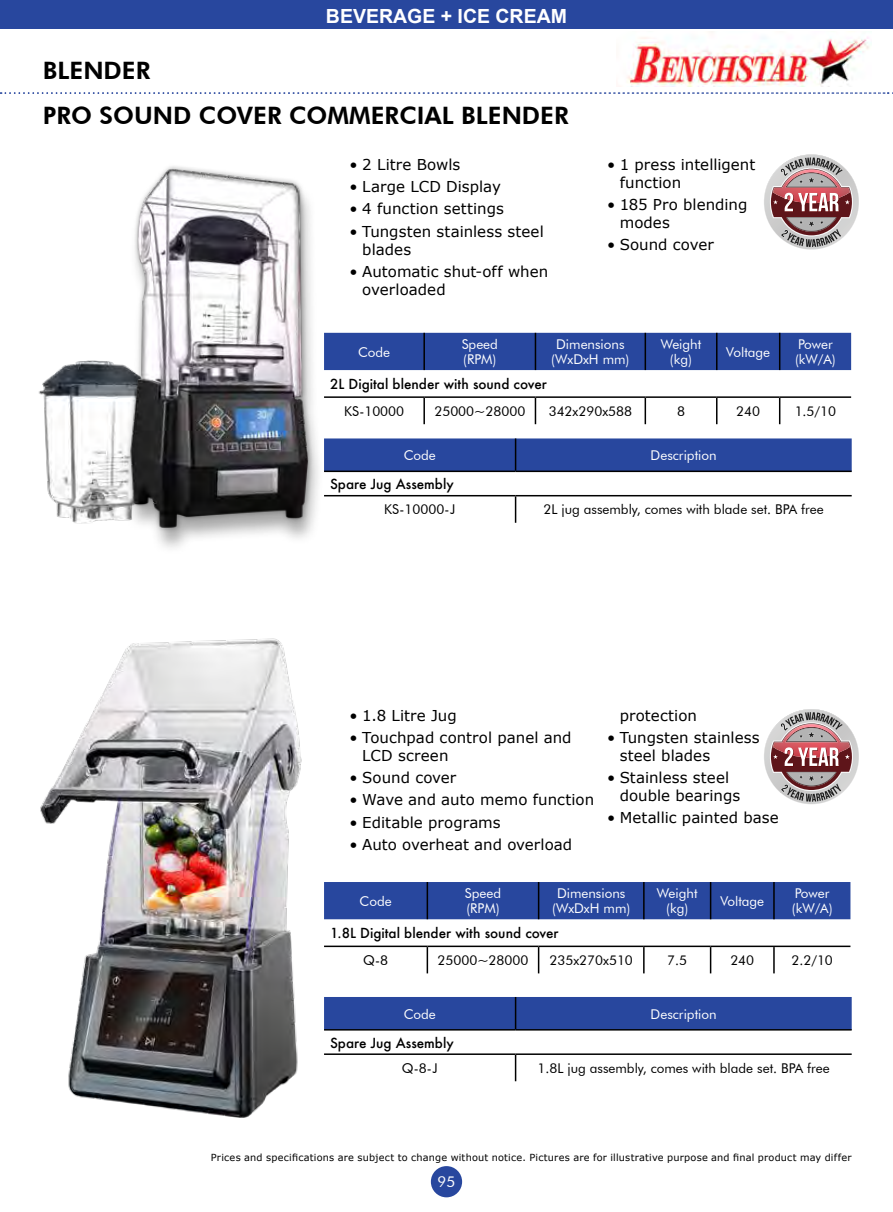
<style>
.page{position:relative;width:893px;height:1212px;background:#fff}
.page>*{position:absolute;margin:0;border:0;box-sizing:border-box;transform-origin:0 0}
.t1{font:800 24px/45.2px "Futura BT";color:#000}
.t2{font:700 19.5px "Arial";color:#fff}
.t3{font:15px/18px "Verdana";letter-spacing:.005em;color:#000}
.t4{font:15px "Futura BT";color:#fff}
.t5{font:13.5px "Futura BT";color:#000}
.t6{font:13.5px/15px "Futura BT";color:#fff}
.t7{font:500 13.5px "Futura";color:#000}
.t8{font:9.75px "Verdana";letter-spacing:.02em;color:#000}
</style>
<div class="page">
<div style="left:0;top:0;width:893px;height:29px;background:#28479e"></div>
<div style="left:431px;top:1166px;width:31px;height:31px;background:#28479e;border-radius:50%"></div>
<img style="left:38px;top:360px;width:63px;height:164px">
<img style="left:101px;top:166px;width:259px;height:377px">
<div style="left:324px;top:333px;width:527px;height:37px;background:#28479e"></div>
<hr style="left:423px;top:333px;width:2px;height:37px;background:#000">
<hr style="left:535px;top:333px;width:1px;height:37px;background:#000">
<hr style="left:645px;top:333px;width:1px;height:37px;background:#000">
<hr style="left:716px;top:333px;width:1px;height:37px;background:#000">
<hr style="left:779px;top:333px;width:1px;height:37px;background:#000">
<hr style="left:324px;top:396px;width:100px;height:2px;background:#000">
<hr style="left:424px;top:396px;width:111px;height:2px;background:#000">
<hr style="left:423px;top:398px;width:2px;height:26px;background:#000">
<hr style="left:535px;top:396px;width:110px;height:2px;background:#000">
<svg style="left:535px;top:398px;width:1px;height:26px"></svg>
<hr style="left:645px;top:396px;width:72px;height:2px;background:#000">
<svg style="left:645px;top:398px;width:1px;height:26px"></svg>
<hr style="left:717px;top:396px;width:63px;height:2px;background:#000">
<svg style="left:716px;top:398px;width:1px;height:26px"></svg>
<hr style="left:780px;top:396px;width:71px;height:2px;background:#000">
<svg style="left:779px;top:398px;width:1px;height:26px"></svg>
<div style="left:324px;top:882px;width:526px;height:37px;background:#28479e"></div>
<hr style="left:427px;top:882px;width:1px;height:37px;background:#000">
<hr style="left:538px;top:882px;width:1px;height:37px;background:#000">
<hr style="left:643px;top:882px;width:2px;height:37px;background:#000">
<hr style="left:710px;top:882px;width:1px;height:37px;background:#000">
<hr style="left:773px;top:882px;width:2px;height:37px;background:#000">
<hr style="left:324px;top:945px;width:103px;height:2px;background:#000">
<hr style="left:427px;top:945px;width:112px;height:2px;background:#000">
<svg style="left:427px;top:947px;width:1px;height:26px"></svg>
<hr style="left:539px;top:945px;width:105px;height:2px;background:#000">
<svg style="left:538px;top:947px;width:1px;height:26px"></svg>
<hr style="left:644px;top:945px;width:67px;height:2px;background:#000">
<hr style="left:643px;top:947px;width:2px;height:26px;background:#000">
<hr style="left:711px;top:945px;width:63px;height:2px;background:#000">
<svg style="left:710px;top:947px;width:1px;height:26px"></svg>
<hr style="left:774px;top:945px;width:76px;height:2px;background:#000">
<hr style="left:773px;top:947px;width:2px;height:26px;background:#000">
<div style="left:324px;top:438px;width:528px;height:33px;background:#28479e"></div>
<hr style="left:324px;top:471px;width:192px;height:1px;background:#000">
<hr style="left:516px;top:471px;width:336px;height:1px;background:#000">
<hr style="left:324px;top:495px;width:192px;height:1px;background:#000">
<hr style="left:516px;top:495px;width:336px;height:1px;background:#000">
<hr style="left:515px;top:438px;width:1px;height:33px;background:#000">
<svg style="left:515px;top:496px;width:1px;height:27px"></svg>
<div style="left:324px;top:997px;width:528px;height:32px;background:#28479e"></div>
<hr style="left:324px;top:1029px;width:192px;height:1px;background:#000">
<hr style="left:516px;top:1029px;width:336px;height:1px;background:#000">
<hr style="left:324px;top:1053px;width:192px;height:2px;background:#000">
<hr style="left:516px;top:1053px;width:336px;height:2px;background:#000">
<hr style="left:515px;top:997px;width:1px;height:32px;background:#000">
<svg style="left:515px;top:1055px;width:1px;height:26px"></svg>
<svg style="left:764px;top:154px;width:95px;height:96px"></svg>
<svg style="left:764px;top:709px;width:95px;height:95px"></svg>
<img style="left:40px;top:638px;width:262px;height:480px">
<img style="left:627px;top:37px;width:242px;height:49px">
<svg style="left:0;top:92px;width:893px;height:2px"></svg>
<h2 class="t2" style="left:326px;top:4px;width:243px">BEVERAGE + ICE CREAM</h2>
<h1 class="t1" style="left:43px;top:48px;width:527px">BLENDER<br>PRO SOUND COVER COMMERCIAL BLENDER</h1>
<p class="t3" style="left:350px;top:156px;width:112px">• 2 Litre Bowls</p>
<p class="t3" style="left:350px;top:178px;width:153px">• Large LCD Display</p>
<p class="t3" style="left:350px;top:200px;width:156px">• 4 function settings</p>
<p class="t3" style="left:362px;top:222px;width:183px;text-indent:-13px">• Tungsten stainless steel blades</p>
<p class="t3" style="left:362px;top:263px;width:187px;text-indent:-13px">• Automatic shut-off when overloaded</p>
<p class="t3" style="left:620px;top:156px;width:137px;text-indent:-13px">• 1 press intelligent function</p>
<p class="t3" style="left:620px;top:196px;width:129px;text-indent:-13px">• 185 Pro blending modes</p>
<p class="t3" style="left:607px;top:236px;width:108px">• Sound cover</p>
<p class="t6" style="left:358px;top:344px;width:34px">Code</p>
<p class="t6" style="left:462px;top:337px;width:38px">Speed (RPM)</p>
<p class="t6" style="left:551px;top:337px;width:80px;text-align:center">Dimensions (WxDxH mm)</p>
<p class="t6" style="left:661px;top:337px;width:42px;text-align:center">Weight (kg)</p>
<p class="t6" style="left:726px;top:344px;width:45px">Voltage</p>
<p class="t6" style="left:795px;top:337px;width:42px">Power (kW/A)</p>
<p class="t7" style="left:330px;top:375px;width:218px">2L Digital blender with sound cover</p>
<p class="t5" style="left:344px;top:403px;width:62px">KS-10000</p>
<p class="t5" style="left:434px;top:403px;width:92px">25000~28000</p>
<p class="t5" style="left:549px;top:403px;width:85px">342x290x588</p>
<p class="t5" style="left:677px;top:403px;width:9px">8</p>
<p class="t5" style="left:736px;top:403px;width:25px">240</p>
<p class="t5" style="left:795px;top:403px;width:43px">1.5/10</p>
<p class="t6" style="left:404px;top:448px;width:34px">Code</p>
<p class="t6" style="left:651px;top:448px;width:67px">Description</p>
<p class="t7" style="left:330px;top:475px;width:125px">Spare Jug Assembly</p>
<p class="t5" style="left:384px;top:501px;width:73px">KS-10000-J</p>
<p class="t5" style="left:543px;top:501px;width:282px">2L jug assembly, comes with blade set. BPA free</p>
<p class="t3" style="left:349px;top:706px;width:109px">• 1.8 Litre Jug</p>
<p class="t3" style="left:362px;top:728px;width:211px;text-indent:-13px">• Touchpad control panel and<br>LCD screen</p>
<p class="t3" style="left:349px;top:769px;width:108px">• Sound cover</p>
<p class="t3" style="left:349px;top:791px;width:246px">• Wave and auto memo function</p>
<p class="t3" style="left:349px;top:813px;width:153px">• Editable programs</p>
<p class="t3" style="left:349px;top:835px;width:224px">• Auto overheat and overload</p>
<p class="t3" style="left:620px;top:706px;width:79px">protection</p>
<p class="t3" style="left:620px;top:728px;width:141px;text-indent:-13px">• Tungsten stainless steel blades</p>
<p class="t3" style="left:620px;top:769px;width:122px;text-indent:-13px">• Stainless steel double bearings</p>
<p class="t3" style="left:607px;top:809px;width:173px">• Metallic painted base</p>
<p class="t6" style="left:360px;top:893px;width:34px">Code</p>
<p class="t6" style="left:465px;top:886px;width:38px">Speed (RPM)</p>
<p class="t6" style="left:552px;top:886px;width:80px;text-align:center">Dimensions (WxDxH mm)</p>
<p class="t6" style="left:657px;top:886px;width:42px;text-align:center">Weight (kg)</p>
<p class="t6" style="left:720px;top:893px;width:45px">Voltage</p>
<p class="t6" style="left:792px;top:886px;width:42px">Power (kW/A)</p>
<p class="t7" style="left:330px;top:924px;width:230px">1.8L Digital blender with sound cover</p>
<p class="t5" style="left:363px;top:952px;width:27px">Q-8</p>
<p class="t5" style="left:438px;top:952px;width:92px">25000~28000</p>
<p class="t5" style="left:550px;top:952px;width:85px">235x270x510</p>
<p class="t5" style="left:667px;top:952px;width:21px">7.5</p>
<p class="t5" style="left:730px;top:952px;width:25px">240</p>
<p class="t5" style="left:791px;top:952px;width:43px">2.2/10</p>
<p class="t6" style="left:404px;top:1006px;width:34px">Code</p>
<p class="t6" style="left:651px;top:1006px;width:67px">Description</p>
<p class="t7" style="left:330px;top:1033px;width:125px">Spare Jug Assembly</p>
<p class="t5" style="left:402px;top:1060px;width:37px">Q-8-J</p>
<p class="t5" style="left:537px;top:1060px;width:294px">1.8L jug assembly, comes with blade set. BPA free</p>
<p class="t8" style="left:211px;top:1151px;width:642px">Prices and specifications are subject to change without notice. Pictures are for illustrative purpose and final product may differ</p>
<p class="t4" style="left:438px;top:1172px;width:19px">95</p>
</div>
